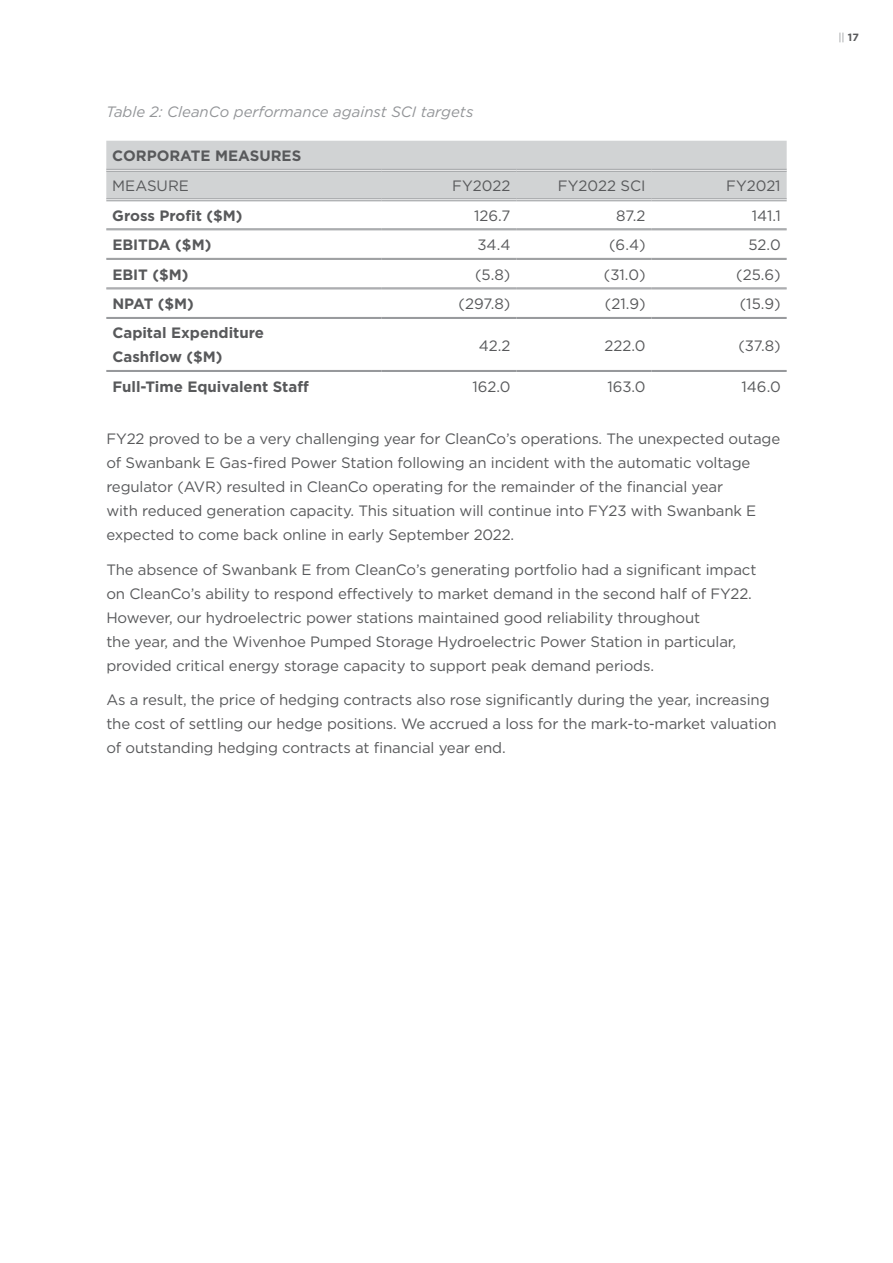
<style>
.page{position:relative;width:893px;height:1263px;background:#fff}
.page>*{position:absolute;margin:0;border:0;box-sizing:border-box;transform-origin:0 0}
.t1{font:15px/24px "Gotham";letter-spacing:-.01em;color:#58595b}
.t2{font:700 15px/24px "Gotham";color:#58595b}
.t3{font:italic 15px "Gotham";color:#939598}
.t4{font:10.5px "Gotham";color:#939598}
.s1{font-weight:700;color:#58595b}
</style>
<div class="page">
<div style="left:106px;top:141px;width:681px;height:57px;background:#d1d3d4"></div>
<hr style="left:106px;top:169px;width:275px;height:3px;background:#fff">
<hr style="left:381px;top:169px;width:135px;height:3px;background:#fff">
<hr style="left:516px;top:169px;width:135px;height:3px;background:#fff">
<hr style="left:651px;top:169px;width:136px;height:3px;background:#fff">
<hr style="left:106px;top:169px;width:275px;height:1px;background:#939598">
<hr style="left:106px;top:171px;width:275px;height:1px;background:#939598">
<hr style="left:381px;top:169px;width:135px;height:1px;background:#939598">
<hr style="left:381px;top:171px;width:135px;height:1px;background:#939598">
<hr style="left:516px;top:169px;width:135px;height:1px;background:#939598">
<hr style="left:516px;top:171px;width:135px;height:1px;background:#939598">
<hr style="left:651px;top:169px;width:136px;height:1px;background:#939598">
<hr style="left:651px;top:171px;width:136px;height:1px;background:#939598">
<hr style="left:106px;top:198px;width:275px;height:1px;background:#939598">
<hr style="left:106px;top:200px;width:275px;height:1px;background:#939598">
<hr style="left:381px;top:198px;width:135px;height:1px;background:#939598">
<hr style="left:381px;top:200px;width:135px;height:1px;background:#939598">
<hr style="left:516px;top:198px;width:135px;height:1px;background:#939598">
<hr style="left:516px;top:200px;width:135px;height:1px;background:#939598">
<hr style="left:651px;top:198px;width:136px;height:1px;background:#939598">
<hr style="left:651px;top:200px;width:136px;height:1px;background:#939598">
<hr style="left:106px;top:229px;width:275px;height:1px;background:#939598">
<hr style="left:106px;top:230px;width:275px;height:1px;background:#939598">
<hr style="left:381px;top:229px;width:135px;height:1px;background:#939598">
<hr style="left:381px;top:230px;width:135px;height:1px;background:#939598">
<hr style="left:516px;top:229px;width:135px;height:1px;background:#939598">
<hr style="left:516px;top:230px;width:135px;height:1px;background:#939598">
<hr style="left:651px;top:229px;width:136px;height:1px;background:#939598">
<hr style="left:651px;top:230px;width:136px;height:1px;background:#939598">
<hr style="left:106px;top:258px;width:275px;height:1px;background:#939598">
<hr style="left:106px;top:259px;width:275px;height:1px;background:#939598">
<hr style="left:381px;top:258px;width:135px;height:1px;background:#939598">
<hr style="left:381px;top:259px;width:135px;height:1px;background:#939598">
<hr style="left:516px;top:258px;width:135px;height:1px;background:#939598">
<hr style="left:516px;top:259px;width:135px;height:1px;background:#939598">
<hr style="left:651px;top:258px;width:136px;height:1px;background:#939598">
<hr style="left:651px;top:259px;width:136px;height:1px;background:#939598">
<hr style="left:106px;top:288px;width:275px;height:1px;background:#939598">
<hr style="left:106px;top:289px;width:275px;height:1px;background:#939598">
<hr style="left:381px;top:288px;width:135px;height:1px;background:#939598">
<hr style="left:381px;top:289px;width:135px;height:1px;background:#939598">
<hr style="left:516px;top:288px;width:135px;height:1px;background:#939598">
<hr style="left:516px;top:289px;width:135px;height:1px;background:#939598">
<hr style="left:651px;top:288px;width:136px;height:1px;background:#939598">
<hr style="left:651px;top:289px;width:136px;height:1px;background:#939598">
<hr style="left:106px;top:317px;width:275px;height:1px;background:#939598">
<hr style="left:106px;top:318px;width:275px;height:1px;background:#939598">
<hr style="left:381px;top:317px;width:135px;height:1px;background:#939598">
<hr style="left:381px;top:318px;width:135px;height:1px;background:#939598">
<hr style="left:516px;top:317px;width:135px;height:1px;background:#939598">
<hr style="left:516px;top:318px;width:135px;height:1px;background:#939598">
<hr style="left:651px;top:317px;width:136px;height:1px;background:#939598">
<hr style="left:651px;top:318px;width:136px;height:1px;background:#939598">
<hr style="left:106px;top:370px;width:275px;height:1px;background:#939598">
<hr style="left:106px;top:371px;width:275px;height:1px;background:#939598">
<hr style="left:381px;top:370px;width:135px;height:1px;background:#939598">
<hr style="left:381px;top:371px;width:135px;height:1px;background:#939598">
<hr style="left:516px;top:370px;width:135px;height:1px;background:#939598">
<hr style="left:516px;top:371px;width:135px;height:1px;background:#939598">
<hr style="left:651px;top:370px;width:136px;height:1px;background:#939598">
<hr style="left:651px;top:371px;width:136px;height:1px;background:#939598">
<p class="t3" style="left:106px;top:104px;width:369px">Table 2: CleanCo performance against SCI targets</p>
<p class="t2" style="left:112px;top:144px;width:190px">CORPORATE MEASURES</p>
<p class="t1" style="left:112px;top:174px;width:78px">MEASURE</p>
<p class="t1" style="left:452px;top:174px;width:60px">FY2022</p>
<p class="t1" style="left:558px;top:174px;width:89px">FY2022 SCI</p>
<p class="t1" style="left:726px;top:174px;width:56px">FY2021</p>
<p class="t2" style="left:112px;top:203px;width:132px">Gross Profit ($M)</p>
<p class="t1" style="left:474px;top:203px;width:38px">126.7</p>
<p class="t1" style="left:616px;top:203px;width:31px">87.2</p>
<p class="t1" style="left:752px;top:203px;width:30px">141.1</p>
<p class="t2" style="left:112px;top:232px;width:101px">EBITDA ($M)</p>
<p class="t1" style="left:477px;top:233px;width:34px">34.4</p>
<p class="t1" style="left:609px;top:233px;width:38px">(6.4)</p>
<p class="t1" style="left:749px;top:233px;width:34px">52.0</p>
<p class="t2" style="left:112px;top:262px;width:78px">EBIT ($M)</p>
<p class="t1" style="left:475px;top:262px;width:37px">(5.8)</p>
<p class="t1" style="left:604px;top:262px;width:43px">(31.0)</p>
<p class="t1" style="left:736px;top:262px;width:46px">(25.6)</p>
<p class="t2" style="left:112px;top:291px;width:83px">NPAT ($M)</p>
<p class="t1" style="left:458px;top:292px;width:53px">(297.8)</p>
<p class="t1" style="left:605px;top:292px;width:42px">(21.9)</p>
<p class="t1" style="left:740px;top:292px;width:42px">(15.9)</p>
<p class="t2" style="left:112px;top:321px;width:153px">Capital Expenditure<br>Cashflow ($M)</p>
<p class="t1" style="left:479px;top:333px;width:33px">42.2</p>
<p class="t1" style="left:605px;top:333px;width:43px">222.0</p>
<p class="t1" style="left:738px;top:333px;width:44px">(37.8)</p>
<p class="t2" style="left:112px;top:374px;width:198px">Full-Time Equivalent Staff</p>
<p class="t1" style="left:472px;top:374px;width:40px">162.0</p>
<p class="t1" style="left:607px;top:374px;width:40px">163.0</p>
<p class="t1" style="left:741px;top:374px;width:41px">146.0</p>
<p class="t1" style="left:106px;top:427px;width:675px">FY22 proved to be a very challenging year for CleanCo’s operations. The unexpected outage of Swanbank E Gas-fired Power Station following an incident with the automatic voltage regulator (AVR) resulted in CleanCo operating for the remainder of the financial year<br>with reduced generation capacity. This situation will continue into FY23 with Swanbank E expected to come back online in early September 2022.</p>
<p class="t1" style="left:106px;top:557px;width:652px">The absence of Swanbank E from CleanCo’s generating portfolio had a significant impact on CleanCo’s ability to respond effectively to market demand in the second half of FY22.<br>However, our hydroelectric power stations maintained good reliability throughout<br>the year, and the Wivenhoe Pumped Storage Hydroelectric Power Station in particular, provided critical energy storage capacity to support peak demand periods.</p>
<p class="t1" style="left:106px;top:688px;width:672px">As a result, the price of hedging contracts also rose significantly during the year, increasing the cost of settling our hedge positions. We accrued a loss for the mark-to-market valuation of outstanding hedging contracts at financial year end.</p>
<p class="t4" style="left:838px;top:31px;width:22px">|| <span class="s1">17</span></p>
</div>
